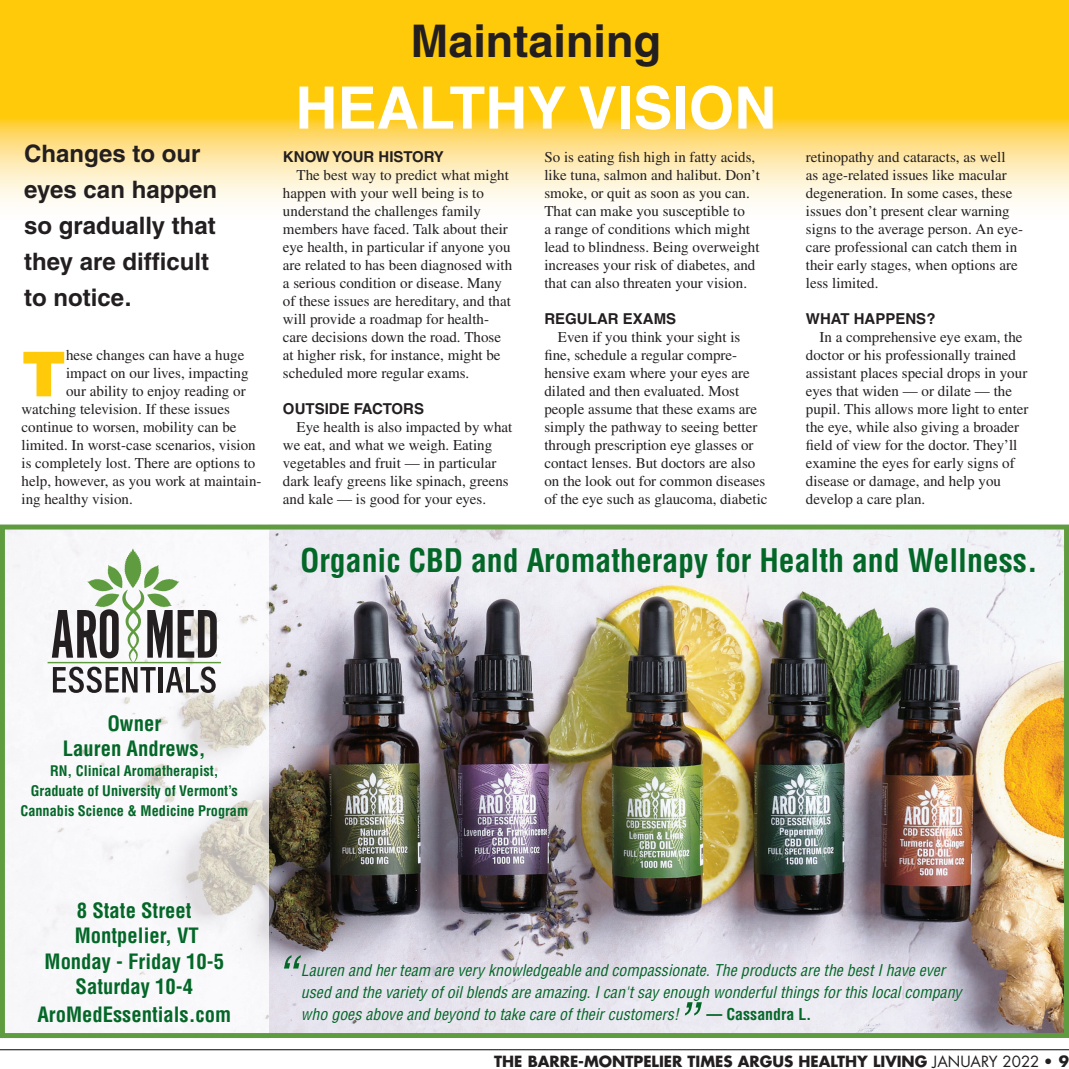
<style>
.page{position:relative;width:1069px;height:1069px;background:#fff}
.page>*{position:absolute;margin:0;border:0;box-sizing:border-box;transform-origin:0 0}
.t1{font:900 61.8px "Helvetica";color:#feca0a}
.t2{font:700 58.5px "Helvetica";color:#fff}
.t3{font:italic condensed 54px "Helvetica LT Std";color:#036728}
.t4{font:700 45px "Helvetica";color:#231f20}
.t5{font:700 condensed 31.65px "Helvetica LT Std";color:#036728}
.t6{font:700 24px/36px "Helvetica";color:#231f20}
.t7{font:700 condensed 20.55px/25.3px "Helvetica LT Std";color:#036728;text-align:center}
.t8{font:italic condensed 15.9px/22.2px "Helvetica LT Std";color:#036728}
.t9{font:700 condensed 15.9px "Helvetica LT Std";color:#036728}
.t10{font:15px/18px "Times";color:#231f20}
.t11{font:700 15px "Futura";color:#231f20}
.t12{font:700 15px "Helvetica";color:#231f20}
.t13{font:700 condensed 14.25px/20px "Helvetica LT Std";color:#036728;text-align:center}
.s1{font-weight:400}
</style>
<div class="page">
<hr style="left:0;top:1048px;width:1068px;height:1px;background:#231f20">
<img style="left:0;top:0;width:1068px;height:203px">
<img style="left:268px;top:530px;width:794px;height:501px">
<img style="left:6px;top:530px;width:262px;height:501px">
<hr style="left:48px;top:661px;width:173px;height:2px;background:#5f9c3f">
<svg style="left:52px;top:548px;width:165px;height:144px"></svg>
<div style="left:0;top:524px;width:1068px;height:513px;border:5px solid #5f9c3f"></div>
<h3 class="t6" style="left:24px;top:135px;width:194px">Changes to our eyes can happen so gradually that they are difficult to notice.</h3>
<h1 class="t1" style="left:21px;top:333px;width:46px">T</h1>
<p class="t10" style="left:66px;top:346px;width:180px">hese changes can have a huge</p>
<p class="t10" style="left:66px;top:364px;width:184px">impact on our lives, impacting</p>
<p class="t10" style="left:66px;top:382px;width:181px">our ability to enjoy reading or</p>
<p class="t10" style="left:22px;top:400px;width:210px">watching television. If these issues</p>
<p class="t10" style="left:22px;top:418px;width:216px">continue to worsen, mobility can be</p>
<p class="t10" style="left:22px;top:436px;width:235px">limited. In worst-case scenarios, vision</p>
<p class="t10" style="left:22px;top:454px;width:235px">is completely lost. There are options to</p>
<p class="t10" style="left:22px;top:472px;width:241px">help, however, as you work at maintain-</p>
<p class="t10" style="left:22px;top:490px;width:113px">ing healthy vision.</p>
<h3 class="t4" style="left:411px;top:13px;width:252px">Maintaining</h3>
<h2 class="t2" style="left:295px;top:72px;width:482px">HEALTHY VISION</h2>
<p class="t12" style="left:283px;top:148px;width:162px">KNOW YOUR HISTORY</p>
<p class="t10" style="left:283px;top:166px;width:231px;text-indent:14px">The best way to predict what might happen with your well being is to understand the challenges family members have faced. Talk about their eye health, in particular if anyone you are related to has been diagnosed with a serious condition or disease. Many of these issues are hereditary, and that will provide a roadmap for health&shy;care decisions down the road. Those at higher risk, for instance, might be scheduled more regular exams.</p>
<p class="t12" style="left:283px;top:400px;width:142px">OUTSIDE FACTORS</p>
<p class="t10" style="left:283px;top:418px;width:231px;text-indent:14px">Eye health is also impacted by what we eat, and what we weigh. Eating vegetables and fruit — in particular dark leafy greens like spinach, greens and kale — is good for your eyes.</p>
<p class="t10" style="left:544px;top:148px;width:217px">So is eating fish high in fatty acids, like tuna, salmon and halibut. Don’t smoke, or quit as soon as you can.<br>That can make you susceptible to<br>a range of conditions which might lead to blindness. Being overweight increases your risk of diabetes, and that can also threaten your vision.</p>
<p class="t12" style="left:544px;top:310px;width:133px">REGULAR EXAMS</p>
<p class="t10" style="left:544px;top:328px;width:225px;text-indent:13px">Even if you think your sight is fine, schedule a regular compre&shy;hensive exam where your eyes are dilated and then evaluated. Most people assume that these exams are simply the pathway to seeing better through prescription eye glasses or contact lenses. But doctors are also on the look out for common diseases of the eye such as glaucoma, diabetic</p>
<p class="t10" style="left:805px;top:148px;width:219px">retinopathy and cataracts, as well<br>as age-related issues like macular degeneration. In some cases, these issues don’t present clear warning signs to the average person. An eye&shy;care professional can catch them in their early stages, when options are less limited.</p>
<p class="t12" style="left:805px;top:310px;width:131px">WHAT HAPPENS?</p>
<p class="t10" style="left:805px;top:328px;width:224px;text-indent:14px">In a comprehensive eye exam, the doctor or his professionally trained assistant places special drops in your eyes that widen — or dilate — the pupil. This allows more light to enter the eye, while also giving a broader field of view for the doctor. They’ll examine the eyes for early signs of disease or damage, and help you develop a care plan.</p>
<h3 class="t5" style="left:300px;top:540px;width:738px">Organic CBD and Aromatherapy for Health and Wellness.</h3>
<h3 class="t7" style="left:63px;top:710px;width:144px">Owner<br>Lauren Andrews,</h3>
<p class="t13" style="left:20px;top:760px;width:229px">RN, Clinical Aromatherapist,<br>Graduate of University of Vermont’s<br>Cannabis Science &amp; Medicine Program</p>
<h3 class="t7" style="left:45px;top:897px;width:181px">8 State Street<br>Montpelier, VT<br>Monday - Friday 10-5<br>Saturday 10-4</h3>
<h3 class="t7" style="left:37px;top:1001px;width:195px">AroMedEssentials.com</h3>
<h3 class="t3" style="left:274px;top:942px;width:22px">“</h3>
<p class="t8" style="left:301px;top:959px;width:662px">Lauren and her team are very knowledgeable and compassionate. The products are the best I have ever used and the variety of oil blends are amazing. I can't say enough wonderful things for this local company who goes above and beyond to take care of their customers!</p>
<h3 class="t3" style="left:675px;top:988px;width:22px">”</h3>
<p class="t9" style="left:706px;top:1004px;width:106px">— Cassandra L.</p>
<p class="t11" style="left:494px;top:1051px;width:576px">THE BARRE-MONTPELIER TIMES ARGUS HEALTHY LIVING <span class="s1">JANUARY 2022</span> • 9</p>
</div>
